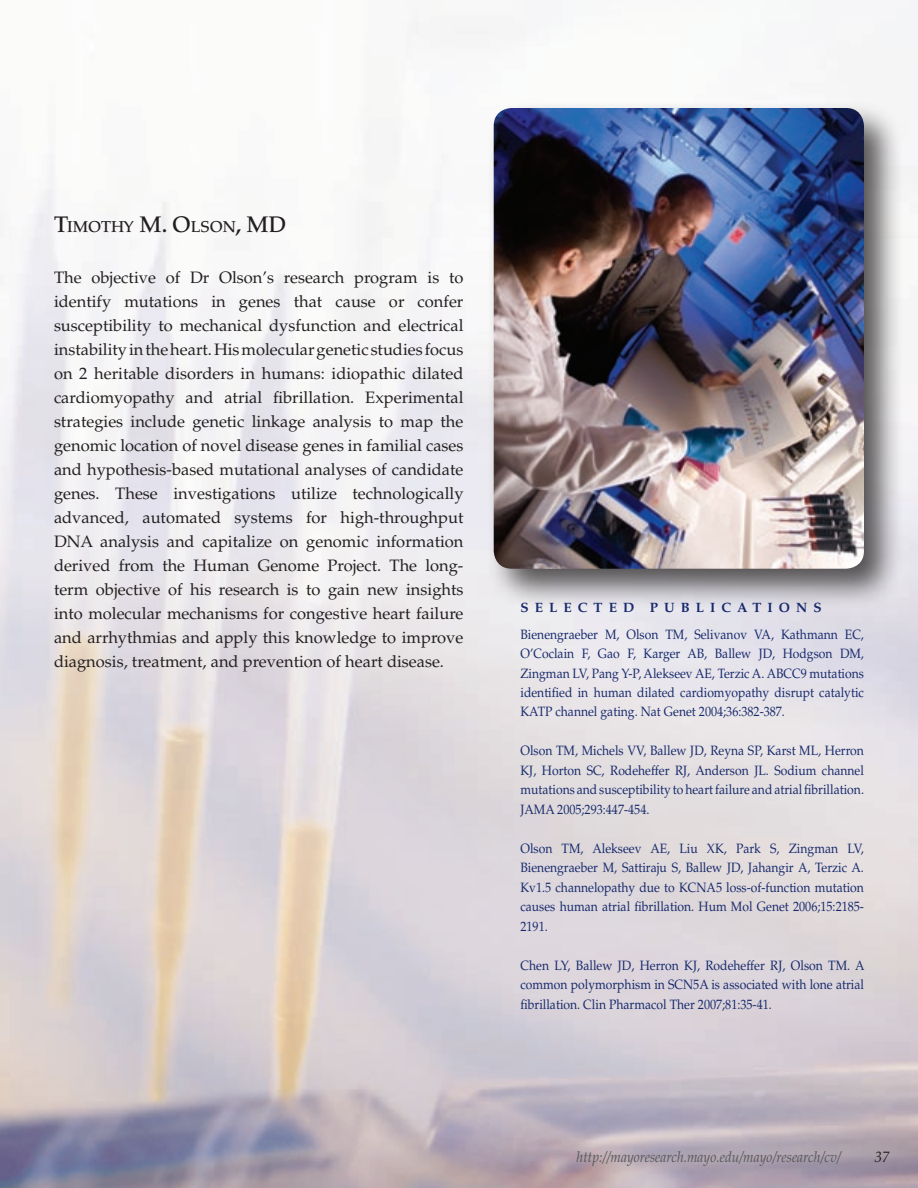
<style>
.page{position:relative;width:918px;height:1188px;background:#fff}
.page>*{position:absolute;margin:0;border:0;box-sizing:border-box;transform-origin:0 0}
.t1{font:16.5px/24px "Palatino LT Std";color:#231f20;text-align:justify}
.t2{font:500 15.75px "Palatino LT Std";color:#231f20}
.t3{font:italic 15px "Palatino LT Std";color:#57585a;scale:.9 1}
.t4{font:italic 15px "Palatino LT Std";color:#231f20}
.t5{font:13.5px/19.5px "Palatino LT Std";color:#172a6c;text-align:justify;scale:.9 1}
.t6{font:700 13.5px "Palatino LT Std";letter-spacing:.45em;color:#172a6c}
.s1{font-size:22.5px}
</style>
<div class="page">
<img style="left:0;top:0;width:918px;height:1188px">
<div style="left:484px;top:99px;width:419px;height:509px;background:#231f20;opacity:.75"></div>
<img style="left:494px;top:108px;width:370px;height:461px">
<p class="t2" style="left:54px;top:218px;width:232px"><span class="s1">T</span>IMOTHY <span class="s1">M. O</span>LSON<span class="s1">, MD</span></p>
<p class="t1" style="left:54px;top:266px;width:411px">The objective of Dr Olson’s research program is to identify mutations in genes that cause or confer susceptibility to mechanical dysfunction and electrical instability in the heart. His molecular genetic studies focus on 2 heritable disorders in humans: idiopathic dilated cardiomyopathy and atrial fibrillation. Experimental strategies include genetic linkage analysis to map the genomic location of novel disease genes in familial cases and hypothesis-based mutational analyses of candidate genes. These investigations utilize technologically advanced, automated systems for high-throughput DNA analysis and capitalize on genomic information derived from the Human Genome Project. The long&shy;term objective of his research is to gain new insights into molecular mechanisms for congestive heart failure and arrhythmias and apply this knowledge to improve diagnosis, treatment, and prevention of heart disease.</p>
<p class="t6" style="left:520px;top:599px;width:301px">SELECTED PUBLICATIONS</p>
<p class="t5" style="left:520px;top:624px;width:383px">Bienengraeber M, Olson TM, Selivanov VA, Kathmann EC, O’Coclain F, Gao F, Karger AB, Ballew JD, Hodgson DM, Zingman LV, Pang Y-P, Alekseev AE, Terzic A. ABCC9 mutations identified in human dilated cardiomyopathy disrupt catalytic KATP channel gating. Nat Genet 2004;36:382-387.</p>
<p class="t5" style="left:520px;top:741px;width:383px">Olson TM, Michels VV, Ballew JD, Reyna SP, Karst ML, Herron KJ, Horton SC, Rodeheffer RJ, Anderson JL. Sodium channel mutations and susceptibility to heart failure and atrial fibrillation.<br>JAMA 2005;293:447-454.</p>
<p class="t5" style="left:520px;top:839px;width:383px">Olson TM, Alekseev AE, Liu XK, Park S, Zingman LV, Bienengraeber M, Sattiraju S, Ballew JD, Jahangir A, Terzic A.<br>Kv1.5 channelopathy due to KCNA5 loss-of-function mutation causes human atrial fibrillation. Hum Mol Genet 2006;15:2185- 2191.</p>
<p class="t5" style="left:520px;top:956px;width:384px">Chen LY, Ballew JD, Herron KJ, Rodeheffer RJ, Olson TM. A common polymorphism in SCN5A is associated with lone atrial fibrillation. Clin Pharmacol Ther 2007;81:35-41.</p>
<p class="t3" style="left:577px;top:1148px;width:295px">http://mayoresearch.mayo.edu/mayo/research/cv/</p>
<p class="t4" style="left:874px;top:1148px;width:16px">37</p>
</div>
